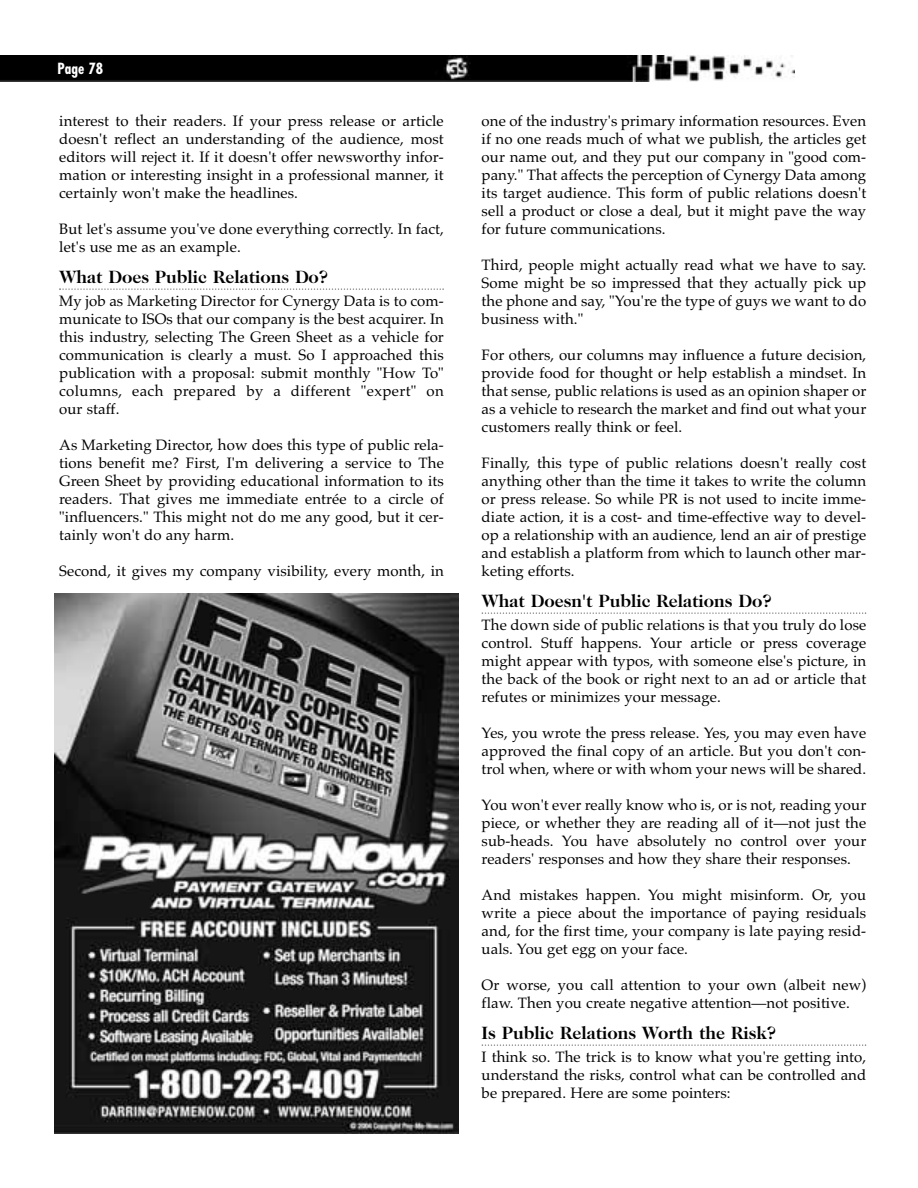
<style>
.page{position:relative;width:918px;height:1188px;background:#fff}
.page>*{position:absolute;margin:0;border:0;box-sizing:border-box;transform-origin:0 0}
.t1{font:700 18px "Caslon Two Twenty Four";color:#000}
.t2{font:15px/18px "Palatino";letter-spacing:.005em;color:#000;text-align:justify}
.t3{font:700 condensed 15px "Futura";letter-spacing:.005em;color:#fff}
</style>
<div class="page">
<svg style="left:59px;top:288px;width:385px;height:2px"></svg>
<svg style="left:482px;top:612px;width:384px;height:2px"></svg>
<svg style="left:482px;top:1044px;width:384px;height:2px"></svg>
<img style="left:0;top:56px;width:794px;height:25px">
<img style="left:54px;top:594px;width:405px;height:540px">
<p class="t3" style="left:57px;top:62px;width:47px">Page 78</p>
<p class="t2" style="left:59px;top:114px;width:386px">interest to their readers. If your press release or article doesn't reflect an understanding of the audience, most editors will reject it. If it doesn't offer newsworthy infor&shy;mation or interesting insight in a professional manner, it certainly won't make the headlines.</p>
<p class="t2" style="left:59px;top:222px;width:386px">But let's assume you've done everything correctly. In fact, let's use me as an example.</p>
<p class="t1" style="left:59px;top:270px;width:270px">What Does Public Relations Do?</p>
<p class="t2" style="left:59px;top:294px;width:386px">My job as Marketing Director for Cynergy Data is to com&shy;municate to ISOs that our company is the best acquirer. In this industry, selecting The Green Sheet as a vehicle for communication is clearly a must. So I approached this publication with a proposal: submit monthly "How To" columns, each prepared by a different "expert" on our staff.</p>
<p class="t2" style="left:59px;top:438px;width:386px">As Marketing Director, how does this type of public rela&shy;tions benefit me? First, I'm delivering a service to The Green Sheet by providing educational information to its readers. That gives me immediate entrée to a circle of "influencers." This might not do me any good, but it cer&shy;tainly won't do any harm.</p>
<p class="t2" style="left:59px;top:564px;width:386px">Second, it gives my company visibility, every month, in</p>
<p class="t2" style="left:482px;top:114px;width:386px">one of the industry's primary information resources. Even if no one reads much of what we publish, the articles get our name out, and they put our company in "good com&shy;pany." That affects the perception of Cynergy Data among its target audience. This form of public relations doesn't sell a product or close a deal, but it might pave the way for future communications.</p>
<p class="t2" style="left:482px;top:258px;width:386px">Third, people might actually read what we have to say.<br>Some might be so impressed that they actually pick up the phone and say, "You're the type of guys we want to do business with."</p>
<p class="t2" style="left:482px;top:348px;width:386px">For others, our columns may influence a future decision, provide food for thought or help establish a mindset. In that sense, public relations is used as an opinion shaper or as a vehicle to research the market and find out what your customers really think or feel.</p>
<p class="t2" style="left:482px;top:456px;width:386px">Finally, this type of public relations doesn't really cost anything other than the time it takes to write the column or press release. So while PR is not used to incite imme&shy;diate action, it is a cost- and time-effective way to devel&shy;op a relationship with an audience, lend an air of prestige and establish a platform from which to launch other mar&shy;keting efforts.</p>
<p class="t1" style="left:482px;top:594px;width:291px">What Doesn't Public Relations Do?</p>
<p class="t2" style="left:482px;top:618px;width:386px">The down side of public relations is that you truly do lose control. Stuff happens. Your article or press coverage might appear with typos, with someone else's picture, in the back of the book or right next to an ad or article that refutes or minimizes your message.</p>
<p class="t2" style="left:482px;top:726px;width:386px">Yes, you wrote the press release. Yes, you may even have approved the final copy of an article. But you don't con&shy;trol when, where or with whom your news will be shared.</p>
<p class="t2" style="left:482px;top:798px;width:386px">You won't ever really know who is, or is not, reading your piece, or whether they are reading all of it—not just the sub-heads. You have absolutely no control over your readers' responses and how they share their responses.</p>
<p class="t2" style="left:482px;top:888px;width:386px">And mistakes happen. You might misinform. Or, you write a piece about the importance of paying residuals and, for the first time, your company is late paying resid&shy;uals. You get egg on your face.</p>
<p class="t2" style="left:482px;top:978px;width:386px">Or worse, you call attention to your own (albeit new) flaw. Then you create negative attention—not positive.</p>
<p class="t1" style="left:482px;top:1026px;width:296px">Is Public Relations Worth the Risk?</p>
<p class="t2" style="left:482px;top:1050px;width:386px">I think so. The trick is to know what you're getting into, understand the risks, control what can be controlled and be prepared. Here are some pointers:</p>
</div>
